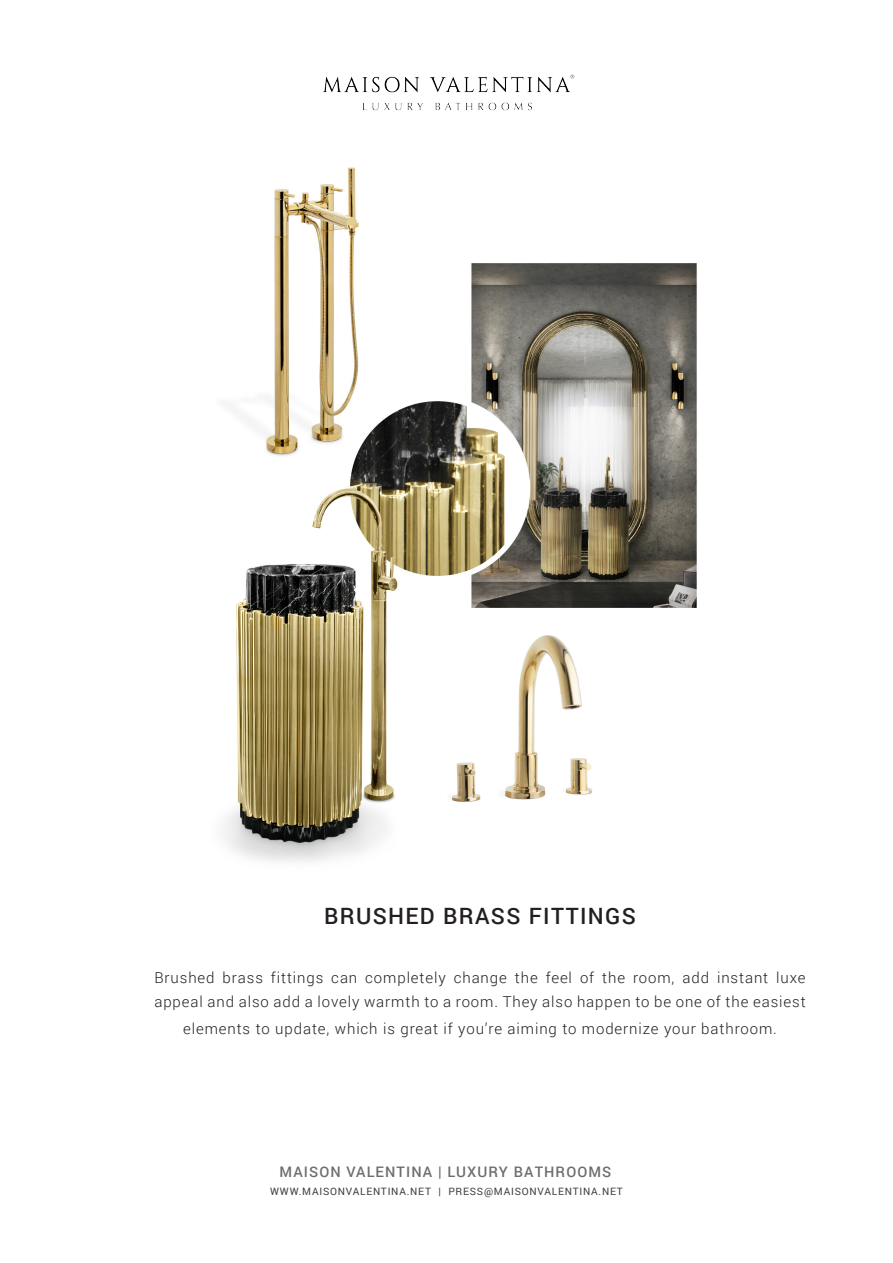
<style>
.page{position:relative;width:893px;height:1263px;background:#fff}
.page>*{position:absolute;margin:0;border:0;box-sizing:border-box;transform-origin:0 0}
.t1{font:500 22.5px "Roboto";letter-spacing:.06em;color:#231f20}
.t2{font:300 15px/24px "Roboto";letter-spacing:.06em;color:#231f20}
.t3{font:500 14.55px "Roboto";letter-spacing:.075em;color:#6c6d70}
.t4{font:10.2px "Roboto";letter-spacing:.075em;color:#3e3e3f}
</style>
<div class="page">
<img style="left:323px;top:74px;width:252px;height:37px">
<img style="left:223px;top:167px;width:474px;height:695px">
<p class="t1" style="left:324px;top:900px;width:313px">BRUSHED BRASS FITTINGS</p>
<p class="t2" style="left:154px;top:965px;width:653px">Brushed brass fittings can completely change the feel of the room, add instant luxe appeal and also add a lovely warmth to a room. They also happen to be one of the easiest</p>
<p class="t2" style="left:183px;top:1016px;width:595px">elements to update, which is great if you’re aiming to modernize your bathroom.</p>
<p class="t3" style="left:280px;top:1162px;width:333px">MAISON VALENTINA | LUXURY BATHROOMS</p>
<p class="t4" style="left:270px;top:1184px;width:354px">WWW.MAISONVALENTINA.NET | PRESS@MAISONVALENTINA.NET</p>
</div>
